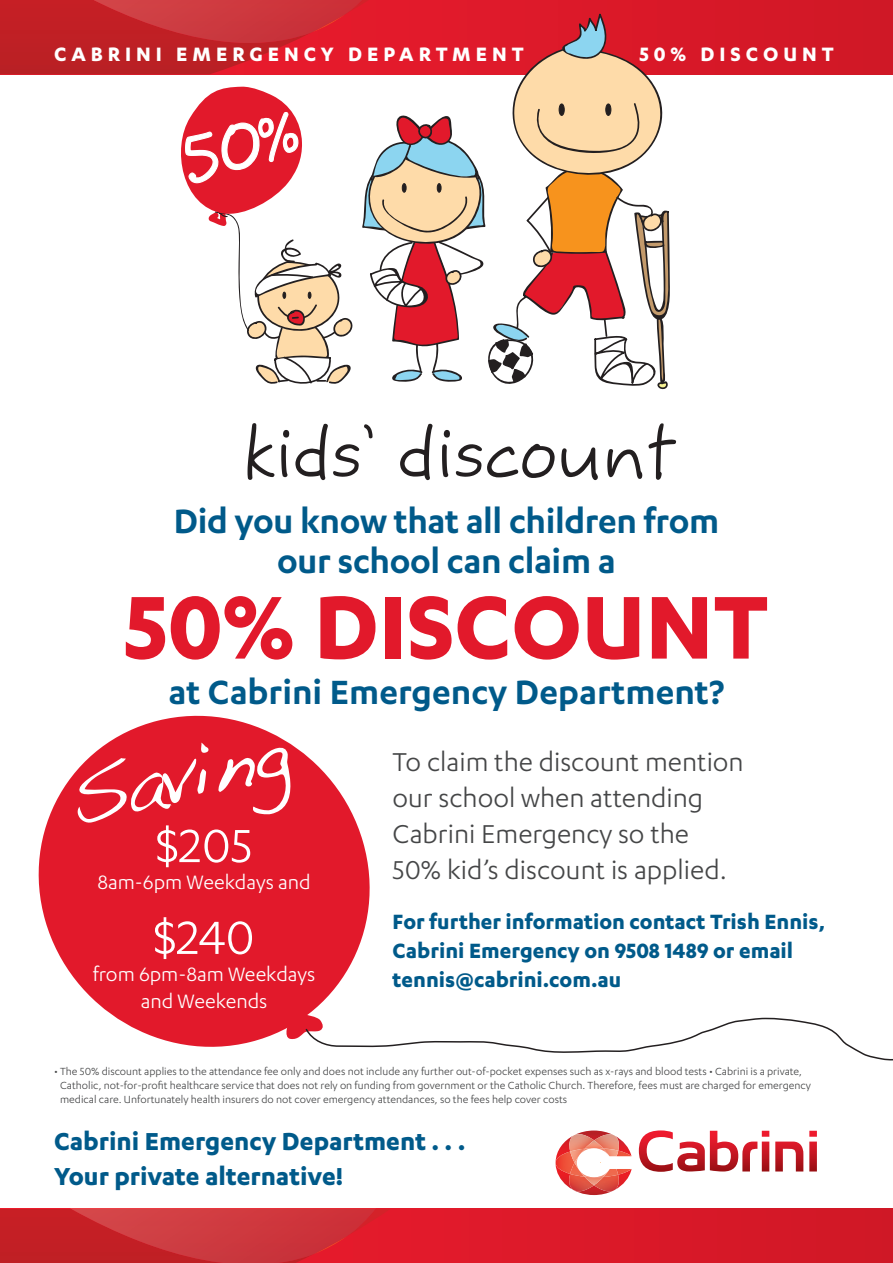
<style>
.page{position:relative;width:893px;height:1263px;background:#fff}
.page>*{position:absolute;margin:0;border:0;box-sizing:border-box;transform-origin:0 0}
.t1{font:700 103.5px "Karbon";color:#e2192b}
.t2{font:79.2px "Handwriting Dakota";color:#fff}
.t3{font:54px "Karbon";letter-spacing:-.005em;color:#fff}
.t4{font:600 39px/40.5px "Karbon";letter-spacing:-.01em;color:#005a8a;text-align:center}
.t5{font:30px/36px "Karbon";color:#454647}
.t6{font:700 28.5px/34.2px "Karbon";color:#005a8a}
.t7{font:700 24px/28.8px "Karbon";color:#005a8a}
.t8{font:22.5px/27px "Karbon";color:#fff;text-align:center}
.t9{font:700 22.5px "Karbon";letter-spacing:.22em;color:#fff}
.t10{font:12px/14.4px "Karbon";color:#454647}
</style>
<div class="page">
<svg style="left:38px;top:715px;width:332px;height:332px;fill:#e2192b"></svg>
<div style="left:0;top:0;width:893px;height:74px;background:#d41827"></div>
<div style="left:0;top:1209px;width:893px;height:54px;background:#da1928"></div>
<svg style="left:0;top:1209px;width:375px;height:54px;background:#cb2d34"></svg>
<svg style="left:775px;top:1141px;width:28px;height:30px"></svg>
<svg style="left:639px;top:1130px;width:130px;height:42px"></svg>
<svg style="left:809px;top:1131px;width:8px;height:40px"></svg>
<svg style="left:556px;top:1130px;width:76px;height:65px"></svg>
<img style="left:594px;top:1148px;width:15px;height:8px">
<svg style="left:0;top:0;width:671px;height:390px"></svg>
<svg style="left:247px;top:423px;width:28px;height:57px"></svg>
<svg style="left:281px;top:430px;width:8px;height:47px"></svg>
<svg style="left:295px;top:424px;width:78px;height:56px"></svg>
<svg style="left:400px;top:424px;width:33px;height:56px"></svg>
<svg style="left:442px;top:430px;width:8px;height:47px"></svg>
<svg style="left:456px;top:444px;width:99px;height:34px"></svg>
<svg style="left:561px;top:447px;width:37px;height:33px"></svg>
<svg style="left:607px;top:449px;width:35px;height:30px"></svg>
<svg style="left:648px;top:423px;width:28px;height:57px"></svg>
<svg style="left:282px;top:1014px;width:611px;height:47px"></svg>
<h3 class="t9" style="left:54px;top:42px;width:471px">CABRINI EMERGENCY DEPARTMENT</h3>
<h3 class="t9" style="left:639px;top:42px;width:196px">50% DISCOUNT</h3>
<h3 class="t4" style="left:174px;top:499px;width:547px">Did you know that all children from our school can claim a</h3>
<h1 class="t1" style="left:124px;top:568px;width:247px">50% discount</h1>
<h3 class="t4" style="left:169px;top:670px;width:557px">at Cabrini Emergency Department?</h3>
<h3 class="t5" style="left:393px;top:743px;width:353px">To claim the discount mention our school when attending<br>Cabrini Emergency so the<br>50% kid’s discount is applied.</h3>
<h3 class="t7" style="left:393px;top:907px;width:434px">For further information contact Trish Ennis,<br>Cabrini Emergency on 9508 1489 or email tennis@cabrini.com.au</h3>
<h2 class="t2" style="left:58px;top:754px;width:225px;rotate:-13deg">Saving</h2>
<h3 class="t3" style="left:156px;top:816px;width:98px">$205</h3>
<h3 class="t8" style="left:98px;top:868px;width:215px">8am-6pm Weekdays and</h3>
<h3 class="t3" style="left:154px;top:908px;width:103px">$240</h3>
<h3 class="t8" style="left:93px;top:960px;width:224px">from 6pm-8am Weekdays and Weekends</h3>
<p class="t10" style="left:60px;top:1063px;width:752px;text-indent:-6px">• The 50% discount applies to the attendance fee only and does not include any further out-of-pocket expenses such as x-rays and blood tests • Cabrini is a private,<br>Catholic, not-for-profit healthcare service that does not rely on funding from government or the Catholic Church. Therefore, fees must are charged for emergency medical care. Unfortunately health insurers do not cover emergency attendances, so the fees help cover costs</p>
<h3 class="t6" style="left:54px;top:1123px;width:413px">Cabrini Emergency Department . . .<br>Your private alternative!</h3>
</div>
